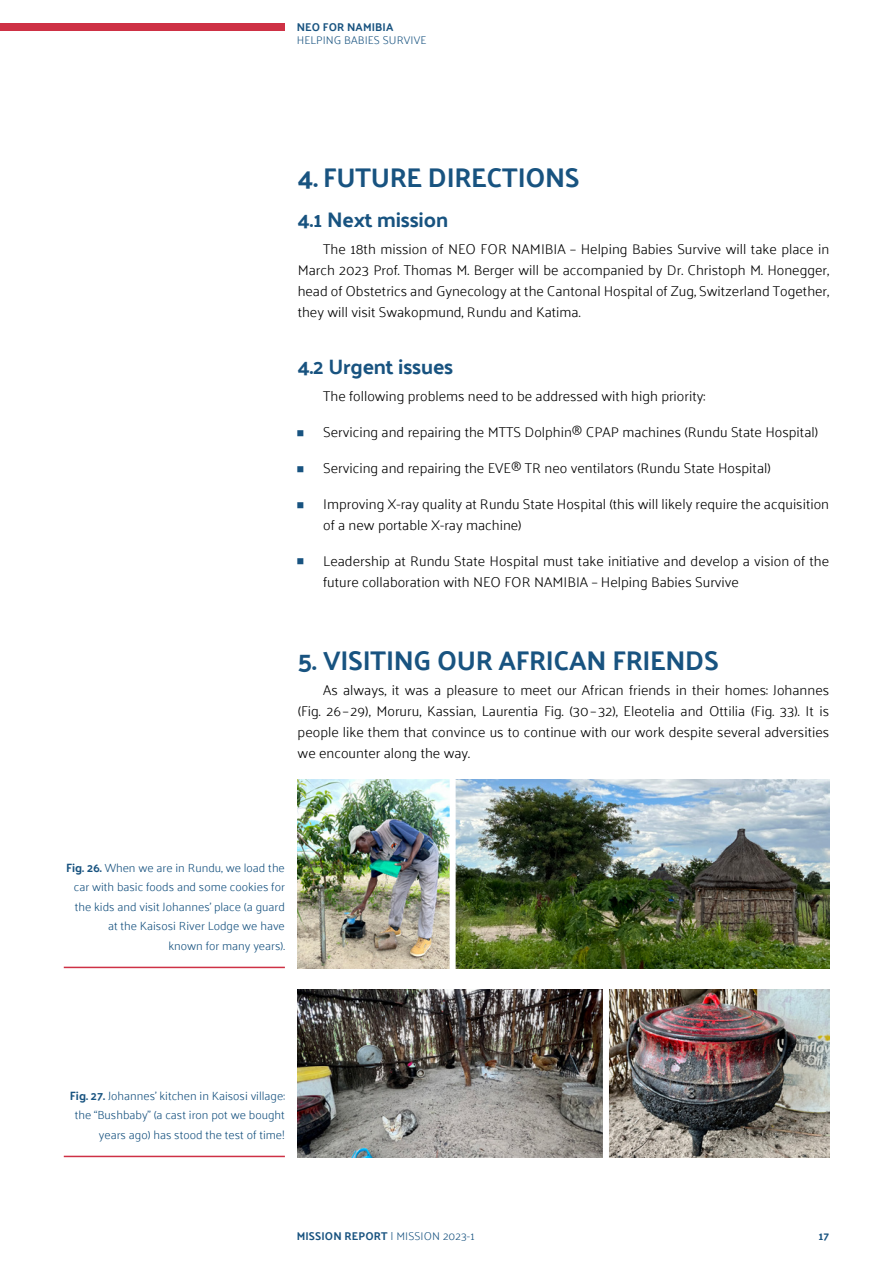
<style>
.page{position:relative;width:893px;height:1263px;background:#fff}
.page>*{position:absolute;margin:0;border:0;box-sizing:border-box;transform-origin:0 0}
.t1{font:700 27px "Palanquin";letter-spacing:-.01em;color:#185380}
.t2{font:700 21px "Palanquin";letter-spacing:-.01em;color:#185380}
.t3{font:300 14.25px/21px "Palanquin";color:#000;text-align:justify}
.t4{font:300 12px/19.5px "Palanquin";color:#185380;text-align:right}
.t5{font:300 11.25px "Palanquin";letter-spacing:.01em;color:#185380}
.t6{font:700 11.25px "Palanquin";letter-spacing:.01em;color:#185380}
.s1{font-weight:700}
</style>
<div class="page">
<div style="left:0;top:23px;width:285px;height:8px;background:#ce3145"></div>
<img style="left:298px;top:779px;width:531px;height:189px">
<img style="left:298px;top:989px;width:531px;height:168px">
<hr style="left:64px;top:967px;width:221px;height:1px;background:#ce3145">
<hr style="left:64px;top:1156px;width:221px;height:1px;background:#ce3145">
<div style="left:450px;top:778px;width:6px;height:191px;background:#fff"></div>
<div style="left:603px;top:988px;width:6px;height:171px;background:#fff"></div>
<p class="t6" style="left:297px;top:20px;width:98px">NEO FOR NAMIBIA</p>
<p class="t5" style="left:297px;top:34px;width:131px">HELPING BABIES SURVIVE</p>
<h1 class="t1" style="left:298px;top:161px;width:284px">4. FUTURE DIRECTIONS</h1>
<h2 class="t2" style="left:298px;top:208px;width:152px">4.1 Next mission</h2>
<p class="t3" style="left:298px;top:239px;width:533px;text-indent:26px">The 18th mission of NEO FOR NAMIBIA – Helping Babies Survive will take place in March 2023 Prof. Thomas M. Berger will be accompanied by Dr. Christoph M. Honegger, head of Obstetrics and Gynecology at the Cantonal Hospital of Zug, Switzerland Together, they will visit Swakopmund, Rundu and Katima.</p>
<h2 class="t2" style="left:298px;top:355px;width:157px">4.2 Urgent issues</h2>
<p class="t3" style="left:323px;top:386px;width:384px">The following problems need to be addressed with high priority:</p>
<p class="t3" style="left:323px;top:422px;width:496px">Servicing and repairing the MTTS Dolphin® CPAP machines (Rundu State Hospital)</p>
<p class="t3" style="left:323px;top:457px;width:449px">Servicing and repairing the EVE® TR neo ventilators (Rundu State Hospital)</p>
<p class="t3" style="left:323px;top:493px;width:507px">Improving X-ray quality at Rundu State Hospital (this will likely require the acquisition of a new portable X-ray machine)</p>
<p class="t3" style="left:323px;top:550px;width:508px">Leadership at Rundu State Hospital must take initiative and develop a vision of the future collaboration with NEO FOR NAMIBIA – Helping Babies Survive</p>
<h1 class="t1" style="left:298px;top:644px;width:423px">5. VISITING OUR AFRICAN FRIENDS</h1>
<p class="t3" style="left:298px;top:680px;width:533px;text-indent:26px">As always, it was a pleasure to meet our African friends in their homes: Johannes (Fig. 26– 29), Moruru, Kassian, Laurentia Fig. (30–32), Eleotelia and Ottilia (Fig. 33). It is people like them that convince us to continue with our work despite several adversities we encounter along the way.</p>
<p class="t4" style="left:66px;top:858px;width:220px"><span class="s1">Fig. 26.</span> When we are in Rundu, we load the car with basic foods and some cookies for the kids and visit Johannes’ place (a guard at the Kaisosi River Lodge we have<br>known for many years).</p>
<p class="t4" style="left:70px;top:1086px;width:216px"><span class="s1">Fig. 27.</span> Johannes’ kitchen in Kaisosi village: the “Bushbaby” (a cast iron pot we bought years ago) has stood the test of time!</p>
<p class="t5" style="left:297px;top:1229px;width:179px"><span class="s1">MISSION REPORT</span> | MISSION 2023-1</p>
<p class="t6" style="left:818px;top:1229px;width:12px">17</p>
</div>
